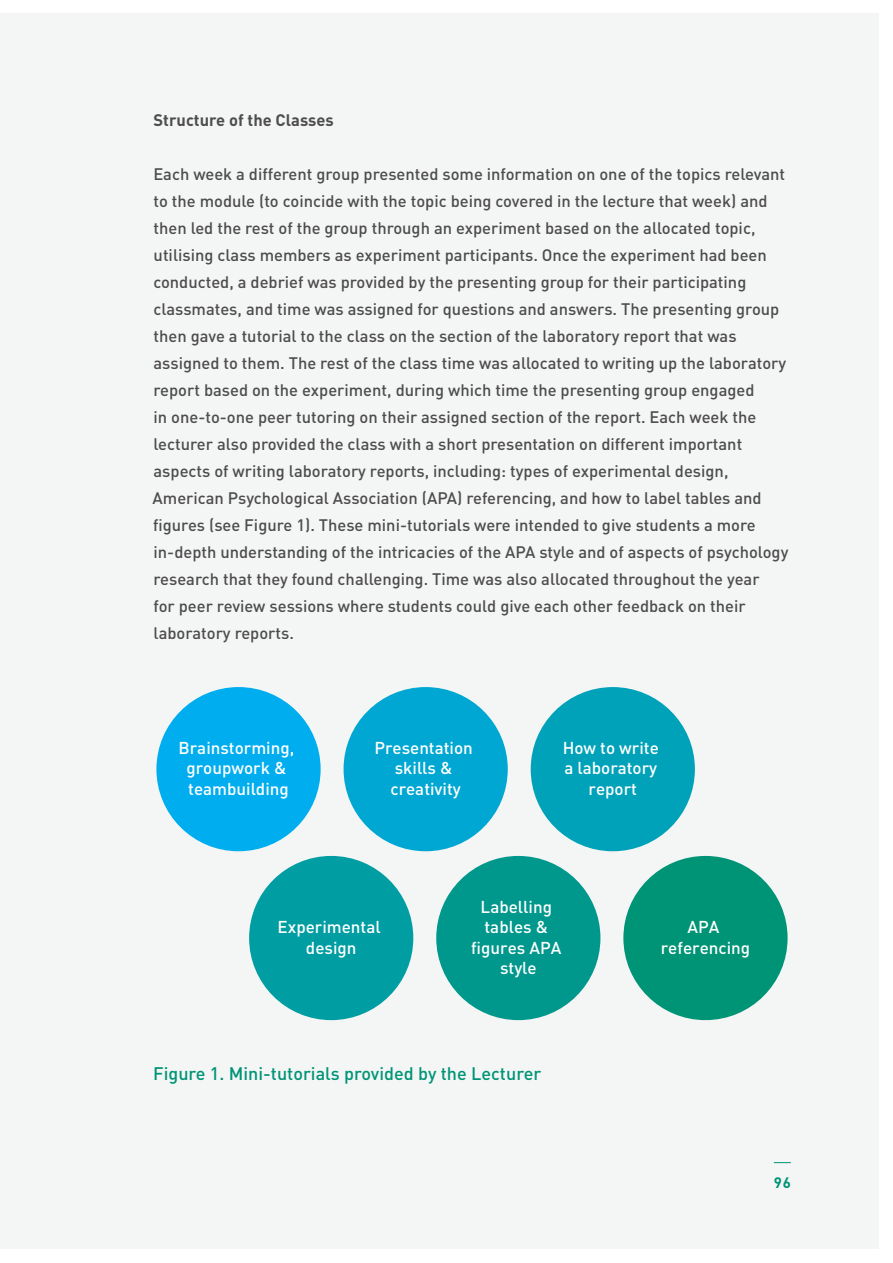
<style>
.page{position:relative;width:893px;height:1263px;background:#fff}
.page>*{position:absolute;margin:0;border:0;box-sizing:border-box;transform-origin:0 0}
.t1{font:500 18px "DIN Pro";color:#009476}
.t2{font:500 16.95px/20.4px "DIN Pro";color:#fff;text-align:center}
.t3{font:500 16.5px/27px "DIN Pro";color:#4e4c4d}
.t4{font:700 16.5px "DIN Pro";color:#4e4c4d}
.t5{font:700 15px "DIN Pro";color:#009476}
</style>
<div class="page">
<div style="left:0;top:14px;width:879px;height:1235px;background:#f4f6f5"></div>
<svg style="left:774px;top:1162px;width:17px;height:1px"></svg>
<div style="left:623px;top:856px;width:165px;height:164px;background:#009476;border-radius:50%"></div>
<div style="left:436px;top:856px;width:164px;height:164px;background:#00988c;border-radius:50%"></div>
<div style="left:249px;top:856px;width:164px;height:164px;background:#009da2;border-radius:50%"></div>
<div style="left:531px;top:687px;width:164px;height:164px;background:#00a2ba;border-radius:50%"></div>
<div style="left:344px;top:687px;width:164px;height:164px;background:#00a7d2;border-radius:50%"></div>
<div style="left:156px;top:687px;width:165px;height:164px;background:#00aeef;border-radius:50%"></div>
<p class="t4" style="left:154px;top:109px;width:182px">Structure of the Classes</p>
<p class="t3" style="left:153px;top:160px;width:637px">Each week a different group presented some information on one of the topics relevant to the module (to coincide with the topic being covered in the lecture that week) and then led the rest of the group through an experiment based on the allocated topic, utilising class members as experiment participants. Once the experiment had been conducted, a debrief was provided by the presenting group for their participating classmates, and time was assigned for questions and answers. The presenting group then gave a tutorial to the class on the section of the laboratory report that was assigned to them. The rest of the class time was allocated to writing up the laboratory report based on the experiment, during which time the presenting group engaged<br>in one-to-one peer tutoring on their assigned section of the report. Each week the lecturer also provided the class with a short presentation on different important aspects of writing laboratory reports, including: types of experimental design, American Psychological Association (APA) referencing, and how to label tables and fgures (see Figure 1). These mini-tutorials were intended to give students a more in-depth understanding of the intricacies of the APA style and of aspects of psychology research that they found challenging. Time was also allocated throughout the year<br>for peer review sessions where students could give each other feedback on their laboratory reports.</p>
<p class="t2" style="left:179px;top:737px;width:117px">Brainstorming, groupwork &amp; teambuilding</p>
<p class="t2" style="left:374px;top:737px;width:100px">Presentation skills &amp; creativity</p>
<p class="t2" style="left:563px;top:737px;width:98px">How to write a laboratory report</p>
<p class="t2" style="left:278px;top:916px;width:105px">Experimental design</p>
<p class="t2" style="left:471px;top:896px;width:92px">Labelling tables &amp; fgures APA style</p>
<p class="t1" style="left:153px;top:1061px;width:390px">Figure 1. Mini-tutorials provided by the Lecturer</p>
<p class="t2" style="left:661px;top:916px;width:91px">APA referencing</p>
<p class="t5" style="left:774px;top:1172px;width:19px">96</p>
</div>
